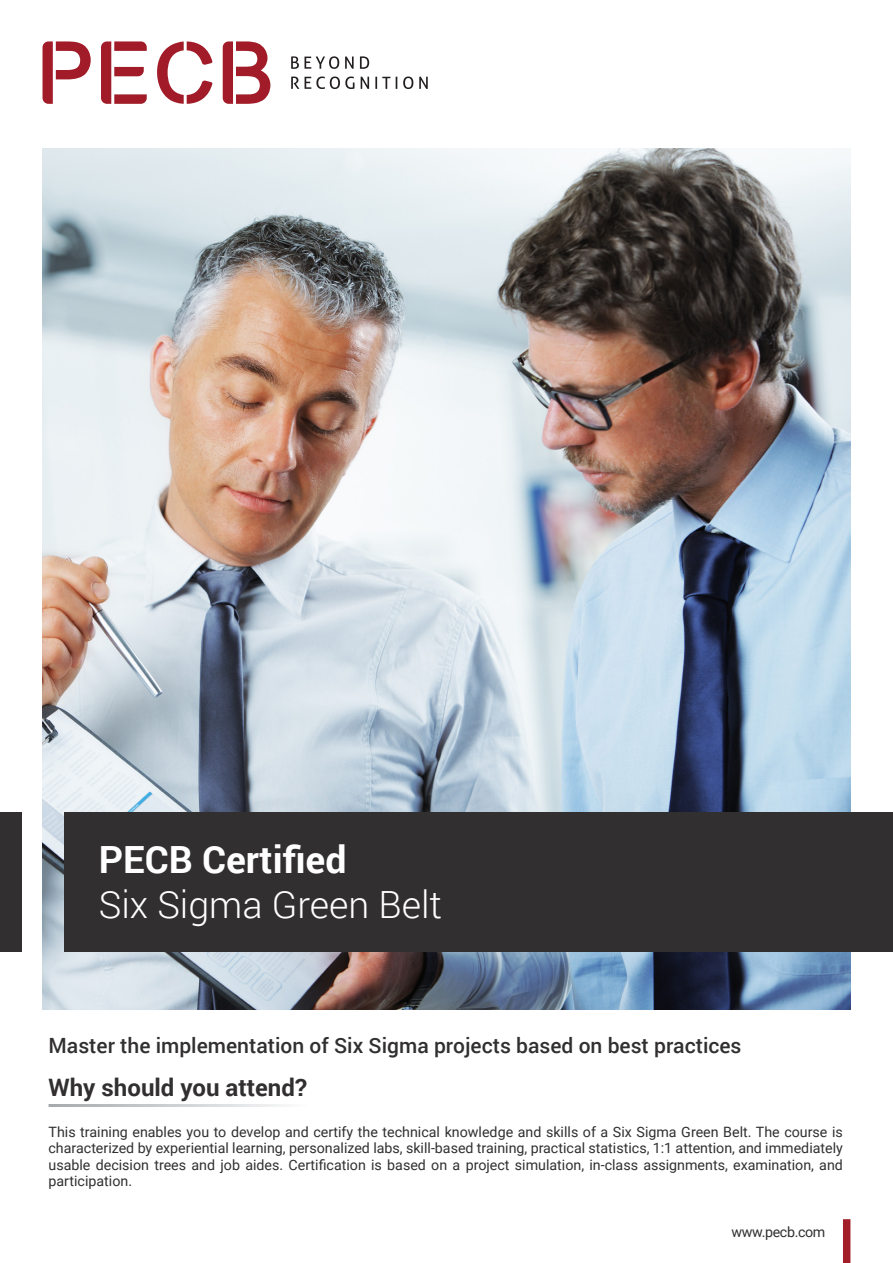
<style>
.page{position:relative;width:893px;height:1263px;background:#fff}
.page>*{position:absolute;margin:0;border:0;box-sizing:border-box;transform-origin:0 0}
.t1{font:300 37.5px "Roboto";color:#fff}
.t2{font:700 37.5px "Roboto";color:#fff}
.t3{font:700 24px "Roboto";color:#312f30}
.t4{font:500 21px "Roboto";color:#312f30}
.Bullet_Points{font:14.25px/16.5px "Roboto";color:#312f30;text-align:justify}
.Bullet_Points-2{font:14.25px "Roboto";letter-spacing:-.025em;color:#312f30}
</style>
<div class="page">
<img style="left:43px;top:149px;width:807px;height:860px">
<div style="left:843px;top:1219px;width:7px;height:44px;background:#a11e29"></div>
<div style="left:65px;top:813px;width:828px;height:139px;background:#312f30"></div>
<div style="left:0;top:813px;width:21px;height:139px;background:#312f30"></div>
<svg style="left:43px;top:41px;width:48px;height:63px"></svg>
<svg style="left:101px;top:41px;width:46px;height:63px"></svg>
<svg style="left:157px;top:41px;width:55px;height:63px"></svg>
<svg style="left:223px;top:41px;width:47px;height:63px"></svg>
<svg style="left:291px;top:56px;width:48px;height:13px"></svg>
<svg style="left:345px;top:57px;width:9px;height:12px"></svg>
<svg style="left:360px;top:56px;width:9px;height:13px"></svg>
<svg style="left:291px;top:77px;width:8px;height:12px"></svg>
<svg style="left:305px;top:77px;width:49px;height:12px"></svg>
<svg style="left:361px;top:77px;width:8px;height:12px"></svg>
<svg style="left:375px;top:77px;width:15px;height:12px"></svg>
<svg style="left:396px;top:77px;width:1px;height:12px"></svg>
<svg style="left:403px;top:77px;width:10px;height:12px"></svg>
<svg style="left:419px;top:77px;width:9px;height:12px"></svg>
<p class="t2" style="left:99px;top:833px;width:249px">PECB Certified</p>
<p class="t1" style="left:99px;top:879px;width:345px">Six Sigma Green Belt</p>
<p class="t4" style="left:49px;top:1030px;width:694px">Master the implementation of Six Sigma projects based on best practices</p>
<p class="t3" style="left:49px;top:1071px;width:260px">Why should you attend?</p>
<p class="Bullet_Points" style="left:49px;top:1123px;width:796px">This training enables you to develop and certify the technical knowledge and skills of a Six Sigma Green Belt. The course is characterized by experiential learning, personalized labs, skill-based training, practical statistics, 1:1 attention, and immediately usable decision trees and job aides. Certification is based on a project simulation, in-class assignments, examination, and participation.</p>
<p class="Bullet_Points-2" style="left:731px;top:1221px;width:95px">www.pecb.com</p>
</div>
